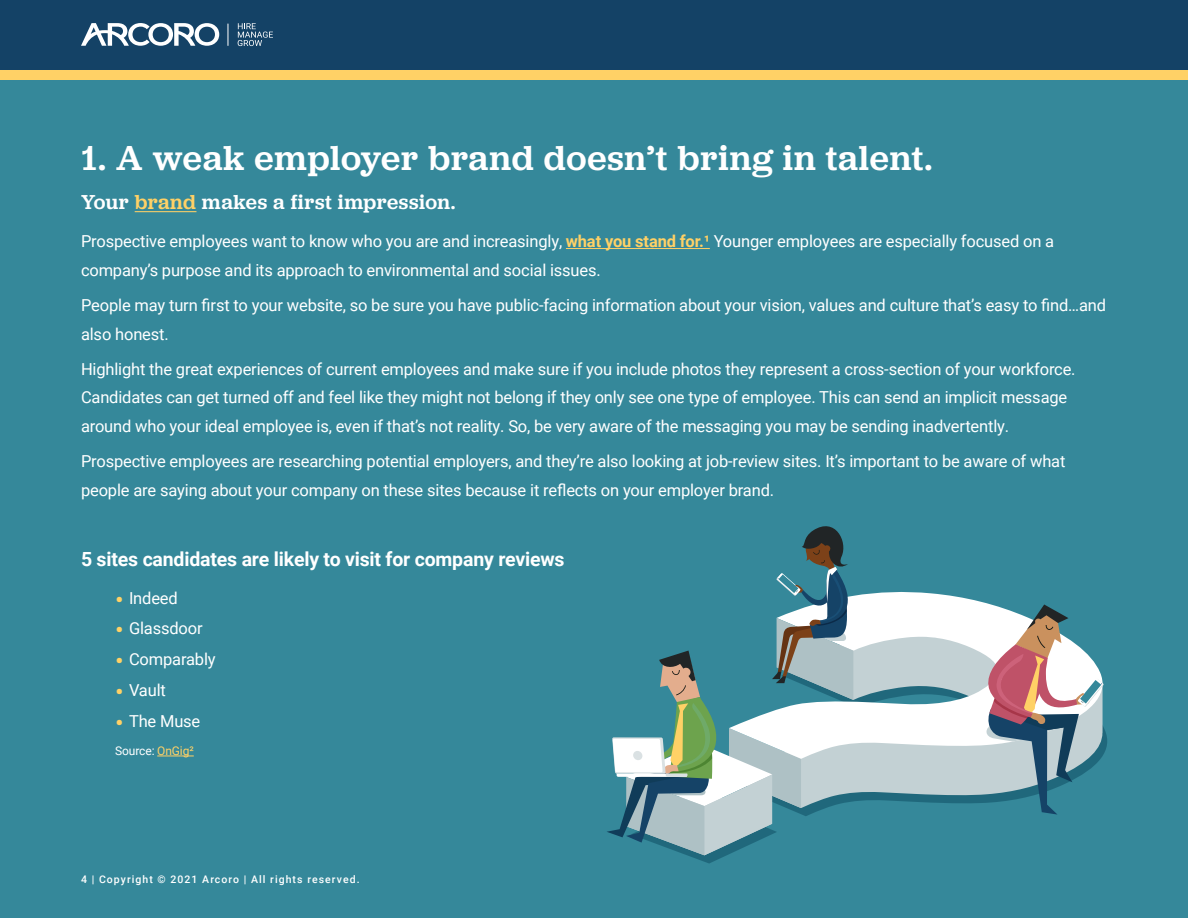
<style>
.page{position:relative;width:1188px;height:918px;background:#35889a}
.page>*{position:absolute;margin:0;border:0;box-sizing:border-box;transform-origin:0 0}
.Blue_Section_Header{font:500 36px "Jubilat";letter-spacing:.025em;color:#fff}
.Green_subsection{font:500 21px "Jubilat";letter-spacing:.025em;color:#fff}
.Body_Style_1{font:700 19.5px "Roboto";letter-spacing:-.01em;color:#fff}
.Body_Style_1-2{font:16.5px/28.5px "Roboto";letter-spacing:-.01em;color:#fff}
.Bullet_long_text{font:16.5px "Roboto";letter-spacing:-.01em;color:#fff}
.Body_Style_1-3{font:12px "Roboto";letter-spacing:-.01em;color:#fff}
.t1{font:500 10.5px "Roboto";letter-spacing:.1em;color:#fff}
.s1{color:#ffd166}
.s2{font-weight:700;color:#ffd166}
.s3{font-weight:900;font-size:21px;color:#ffd166}
</style>
<div class="page">
<svg style="left:857px;top:592px;width:250px;height:212px;background:#bfd3d8"></svg>
<svg style="left:976px;top:605px;width:128px;height:210px"></svg>
<svg style="left:607px;top:526px;width:250px;height:329px"></svg>
<div style="left:633px;top:751px;width:10px;height:9px;background:#dae1e3;border-radius:50%"></div>
<hr style="left:135px;top:211px;width:61px;height:1px;background:#ffd166">
<hr style="left:566px;top:248px;width:144px;height:1px;background:#ffd166">
<hr style="left:157px;top:756px;width:37px;height:1px;background:#ffd166">
<div style="left:0;top:69px;width:1188px;height:11px;background:#ffd166"></div>
<div style="left:0;top:0;width:1188px;height:69px;background:#144266"></div>
<svg style="left:238px;top:23px;width:35px;height:23px"></svg>
<svg style="left:227px;top:24px;width:1px;height:21px"></svg>
<svg style="left:81px;top:23px;width:138px;height:23px"></svg>
<p class="Blue_Section_Header" style="left:81px;top:135px;width:853px">1. A weak employer brand doesn’t bring in talent.</p>
<p class="Green_subsection" style="left:81px;top:188px;width:376px">Your <span class="s1">brand</span> makes a first impression.</p>
<p class="Body_Style_1-2" style="left:81px;top:227px;width:975px">Prospective employees want to know who you are and increasingly, <span class="s2">what you stand for.¹</span> Younger employees are especially focused on a company’s purpose and its approach to environmental and social issues.</p>
<p class="Body_Style_1-2" style="left:81px;top:290px;width:1027px">People may turn first to your website, so be sure you have public-facing information about your vision, values and culture that’s easy to find…and also honest.</p>
<p class="Body_Style_1-2" style="left:81px;top:354px;width:996px">Highlight the great experiences of current employees and make sure if you include photos they represent a cross-section of your workforce.<br>Candidates can get turned off and feel like they might not belong if they only see one type of employee. This can send an implicit message around who your ideal employee is, even if that’s not reality. So, be very aware of the messaging you may be sending inadvertently.</p>
<p class="Body_Style_1-2" style="left:81px;top:446px;width:986px">Prospective employees are researching potential employers, and they’re also looking at job-review sites. It’s important to be aware of what people are saying about your company on these sites because it reflects on your employer brand.</p>
<p class="Body_Style_1" style="left:81px;top:545px;width:485px">5 sites candidates are likely to visit for company reviews</p>
<p class="Bullet_long_text" style="left:116px;top:586px;width:64px"><span class="s3">•</span> Indeed</p>
<p class="Bullet_long_text" style="left:116px;top:617px;width:89px"><span class="s3">•</span> Glassdoor</p>
<p class="Bullet_long_text" style="left:116px;top:648px;width:102px"><span class="s3">•</span> Comparably</p>
<p class="Bullet_long_text" style="left:116px;top:678px;width:52px"><span class="s3">•</span> Vault</p>
<p class="Bullet_long_text" style="left:116px;top:709px;width:86px"><span class="s3">•</span> The Muse</p>
<p class="Body_Style_1-3" style="left:115px;top:742px;width:80px">Source: <span class="s1">OnGig²</span></p>
<p class="t1" style="left:81px;top:872px;width:280px">4 | Copyright © 2021 Arcoro | All rights reserved.</p>
</div>
